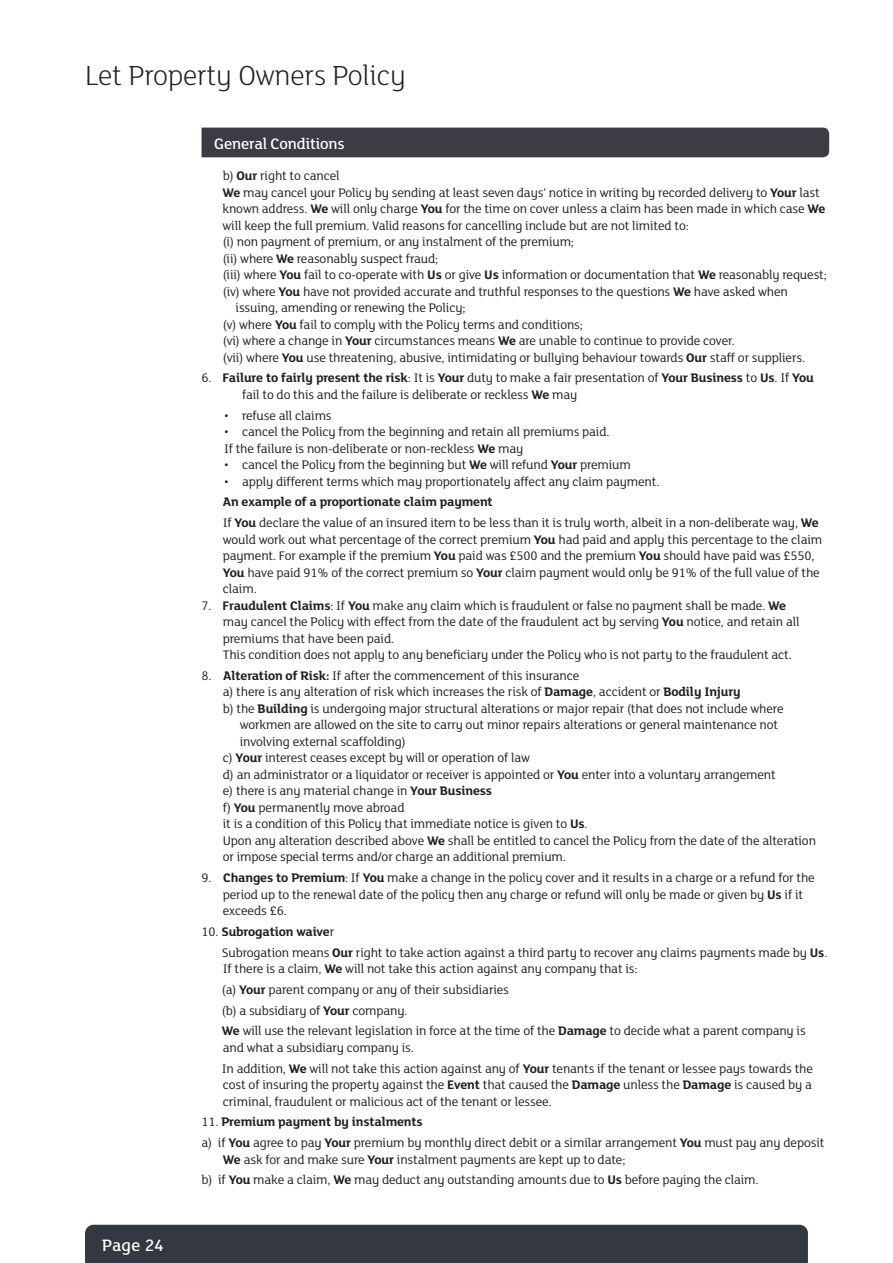
<style>
.page{position:relative;width:893px;height:1263px;background:#fff}
.page>*{position:absolute;margin:0;border:0;box-sizing:border-box;transform-origin:0 0}
.t1{font:300 30px "FS Lola";letter-spacing:-.01em;color:#231f20}
.t2{font:500 18px "FS Lola";letter-spacing:.01em;color:#fff}
.t3{font:500 16.5px "FS Lola";letter-spacing:-.01em;color:#fff}
.t4{font:13.5px/16.5px "FS Lola";letter-spacing:-.01em;color:#231f20}
.s1{font-weight:700}
</style>
<div class="page">
<div style="left:85px;top:1225px;width:723px;height:38px;background:#343840"></div>
<div style="left:202px;top:128px;width:627px;height:29px;background:#3b3c44"></div>
<h1 class="t1" style="left:85px;top:55px;width:322px">Let Property Owners Policy</h1>
<p class="t3" style="left:214px;top:133px;width:132px">General Conditions</p>
<h2 class="t2" style="left:102px;top:1233px;width:63px">Page 24</h2>
<p class="t4" style="left:223px;top:167px;width:118px">b) <span class="s1">Our</span> right to cancel</p>
<p class="t4" style="left:223px;top:184px;width:599px"><span class="s1">We</span> may cancel your Policy by sending at least seven days’ notice in writing by recorded delivery to <span class="s1">Your</span> last</p>
<p class="t4" style="left:223px;top:200px;width:604px">known address. <span class="s1">We</span> will only charge <span class="s1">You</span> for the time on cover unless a claim has been made in which case <span class="s1">We</span></p>
<p class="t4" style="left:223px;top:216px;width:468px">will keep the full premium. Valid reasons for cancelling include but are not limited to:</p>
<p class="t4" style="left:223px;top:233px;width:353px">(i) non payment of premium, or any instalment of the premium;</p>
<p class="t4" style="left:223px;top:249px;width:217px">(ii) where <span class="s1">We</span> reasonably suspect fraud;</p>
<p class="t4" style="left:223px;top:266px;width:605px">(iii) where <span class="s1">You</span> fail to co-operate with <span class="s1">Us</span> or give <span class="s1">Us</span> information or documentation that <span class="s1">We</span> reasonably request;</p>
<p class="t4" style="left:223px;top:282px;width:567px">(iv) where <span class="s1">You</span> have not provided accurate and truthful responses to the questions <span class="s1">We</span> have asked when</p>
<p class="t4" style="left:236px;top:299px;width:232px">issuing, amending or renewing the Policy;</p>
<p class="t4" style="left:223px;top:315px;width:362px">(v) where <span class="s1">You</span> fail to comply with the Policy terms and conditions;</p>
<p class="t4" style="left:223px;top:332px;width:514px">(vi) where a change in <span class="s1">Your</span> circumstances means <span class="s1">We</span> are unable to continue to provide cover.</p>
<p class="t4" style="left:223px;top:348px;width:584px">(vii) where <span class="s1">You</span> use threatening, abusive, intimidating or bullying behaviour towards <span class="s1">Our</span> staff or suppliers.</p>
<p class="t4" style="left:242px;top:369px;width:573px;text-indent:-40px">6. <span class="s1">Failure to fairly present the risk</span>: It is <span class="s1">Your</span> duty to make a fair presentation of <span class="s1">Your Business</span> to <span class="s1">Us</span>. If <span class="s1">You </span>fail to do this and the failure is deliberate or reckless <span class="s1">We</span> may</p>
<p class="t4" style="left:224px;top:406px;width:109px">• refuse all claims</p>
<p class="t4" style="left:224px;top:423px;width:387px">• cancel the Policy from the beginning and retain all premiums paid.<br>If the failure is non-deliberate or non-reckless <span class="s1">We</span> may</p>
<p class="t4" style="left:224px;top:456px;width:408px">• cancel the Policy from the beginning but <span class="s1">We</span> will refund <span class="s1">Your</span> premium</p>
<p class="t4" style="left:224px;top:472px;width:437px">• apply different terms which may proportionately affect any claim payment.</p>
<p class="t4" style="left:223px;top:491px;width:597px;line-height:20.7px"><span class="s1">An example of a proportionate claim payment<br></span>If <span class="s1">You</span> declare the value of an insured item to be less than it is truly worth, albeit in a non-deliberate way, <span class="s1">We</span></p>
<p class="t4" style="left:223px;top:530px;width:601px">would work out what percentage of the correct premium <span class="s1">You</span> had paid and apply this percentage to the claim payment. For example if the premium <span class="s1">You</span> paid was £500 and the premium <span class="s1">You</span> should have paid was £550, <span class="s1">You</span> have paid 91% of the correct premium so <span class="s1">Your</span> claim payment would only be 91% of the full value of the claim.</p>
<p class="t4" style="left:223px;top:596px;width:578px;text-indent:-21px">7. <span class="s1">Fraudulent Claims</span>: If <span class="s1">You</span> make any claim which is fraudulent or false no payment shall be made. <span class="s1">We </span>may cancel the Policy with effect from the date of the fraudulent act by serving <span class="s1">You</span> notice, and retain all premiums that have been paid.<br>This condition does not apply to any beneficiary under the Policy who is not party to the fraudulent act.</p>
<p class="t4" style="left:202px;top:667px;width:379px">8. <span class="s1">Alteration of Risk:</span> If after the commencement of this insurance</p>
<p class="t4" style="left:223px;top:683px;width:519px">a) there is any alteration of risk which increases the risk of <span class="s1">Damage</span>, accident or <span class="s1">Bodily Injury</span></p>
<p class="t4" style="left:223px;top:700px;width:562px">b) the <span class="s1">Building</span> is undergoing major structural alterations or major repair (that does not include where</p>
<p class="t4" style="left:240px;top:716px;width:540px">workmen are allowed on the site to carry out minor repairs alterations or general maintenance not</p>
<p class="t4" style="left:240px;top:733px;width:167px">involving external scaffolding)</p>
<p class="t4" style="left:223px;top:749px;width:309px">c) <span class="s1">Your</span> interest ceases except by will or operation of law</p>
<p class="t4" style="left:223px;top:766px;width:554px">d) an administrator or a liquidator or receiver is appointed or <span class="s1">You</span> enter into a voluntary arrangement</p>
<p class="t4" style="left:223px;top:782px;width:271px">e) there is any material change in <span class="s1">Your Business</span></p>
<p class="t4" style="left:223px;top:799px;width:183px">f) <span class="s1">You</span> permanently move abroad</p>
<p class="t4" style="left:223px;top:815px;width:366px">it is a condition of this Policy that immediate notice is given to <span class="s1">Us</span>.</p>
<p class="t4" style="left:223px;top:832px;width:595px">Upon any alteration described above <span class="s1">We</span> shall be entitled to cancel the Policy from the date of the alteration</p>
<p class="t4" style="left:223px;top:848px;width:345px">or impose special terms and/or charge an additional premium.</p>
<p class="t4" style="left:223px;top:869px;width:593px;text-indent:-21px">9. <span class="s1">Changes to Premium</span>: If <span class="s1">You</span> make a change in the policy cover and it results in a charge or a refund for the period up to the renewal date of the policy then any charge or refund will only be made or given by <span class="s1">Us</span> if it exceeds £6.</p>
<p class="t4" style="left:222px;top:921px;width:607px;line-height:20.7px;text-indent:-20px">10. <span class="s1">Subrogation waive</span>r<br>Subrogation means <span class="s1">Our</span> right to take action against a third party to recover any claims payments made by <span class="s1">Us</span>.</p>
<p class="t4" style="left:222px;top:958px;width:585px;line-height:20.7px">If there is a claim, <span class="s1">We</span> will not take this action against any company that is:<br>(a) <span class="s1">Your</span> parent company or any of their subsidiaries<br>(b) a subsidiary of <span class="s1">Your</span> company.<br><span class="s1">We</span> will use the relevant legislation in force at the time of the <span class="s1">Damage</span> to decide what a parent company is</p>
<p class="t4" style="left:222px;top:1037px;width:593px;line-height:20.7px">and what a subsidiary company is.<br>In addition, <span class="s1">We</span> will not take this action against any of <span class="s1">Your</span> tenants if the tenant or lessee pays towards the</p>
<p class="t4" style="left:223px;top:1076px;width:590px">cost of insuring the property against the <span class="s1">Event</span> that caused the <span class="s1">Damage</span> unless the <span class="s1">Damage</span> is caused by a criminal, fraudulent or malicious act of the tenant or lessee.</p>
<p class="t4" style="left:202px;top:1111px;width:624px;line-height:20.7px">11. <span class="s1">Premium payment by instalments<br></span>a) if <span class="s1">You</span> agree to pay <span class="s1">Your</span> premium by monthly direct debit or a similar arrangement <span class="s1">You</span> must pay any deposit</p>
<p class="t4" style="left:202px;top:1148px;width:559px;line-height:20.7px;text-indent:21px"><span class="s1">We</span> ask for and make sure <span class="s1">Your</span> instalment payments are kept up to date;<br>b) if <span class="s1">You</span> make a claim, <span class="s1">We</span> may deduct any outstanding amounts due to <span class="s1">Us</span> before paying the claim.</p>
</div>
